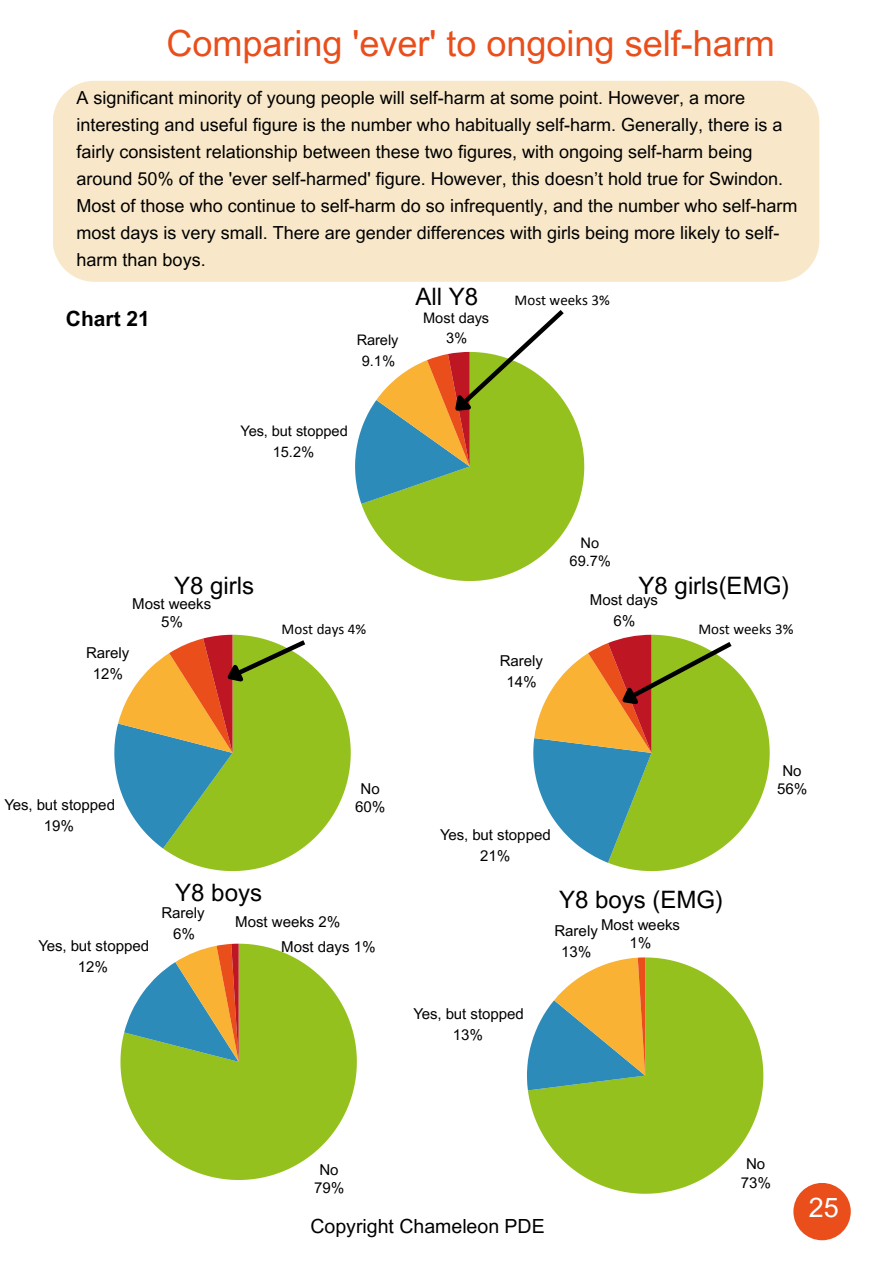
<style>
.page{position:relative;width:894px;height:1264px;background:#fff}
.page>*{position:absolute;margin:0;border:0;box-sizing:border-box;transform-origin:0 0}
.t1{font:36px "Arial MT Pro";color:#e94e1b}
.t2{font:27px "Arial MT Pro";color:#fff}
.t3{font:24px "Arial MT Pro";color:#000}
.t4{font:700 21px "Arial MT Pro";color:#000}
.t5{font:19.5px "Arial MT Pro";color:#000}
.t6{font:18px/27px "Arial MT Pro";color:#000}
.t7{font:15px/18.3px "Arial MT Pro";color:#000;text-align:center}
.t8{font:15px "Calibri";color:#000}
.t9{font:14.55px/20.4px "Arial MT Pro";color:#000;text-align:center}
</style>
<div class="page">
<svg style="left:361px;top:408px;width:223px;height:173px;fill:#95c11f"></svg>
<svg style="left:120px;top:943px;width:237px;height:236px;fill:#95c11f"></svg>
<svg style="left:124px;top:943px;width:114px;height:118px"></svg>
<div style="left:53px;top:81px;width:766px;height:201px;background:#f8e8c9"></div>
<div style="left:793px;top:1182px;width:57px;height:58px;background:#e94e1b;border-radius:50%"></div>
<svg style="left:527px;top:957px;width:236px;height:236px;fill:#95c11f"></svg>
<svg style="left:527px;top:957px;width:118px;height:133px"></svg>
<svg style="left:355px;top:310px;width:213px;height:194px"></svg>
<svg style="left:114px;top:634px;width:236px;height:237px"></svg>
<svg style="left:533px;top:634px;width:236px;height:237px"></svg>
<h1 class="t1" style="left:166px;top:30px;width:609px">Comparing 'ever' to ongoing self-harm</h1>
<p class="t6" style="left:76px;top:86px;width:722px">A significant minority of young people will self-harm at some point. However, a more interesting and useful figure is the number who habitually self-harm. Generally, there is a fairly consistent relationship between these two figures, with ongoing self-harm being around 50% of the 'ever self-harmed' figure. However, this doesn’t hold true for Swindon.<br>Most of those who continue to self-harm do so infrequently, and the number who self-harm most days is very small. There are gender differences with girls being more likely to self&shy;harm than boys.</p>
<p class="t4" style="left:66px;top:310px;width:85px">Chart 21</p>
<p class="t9" style="left:356px;top:332px;width:43px">Rarely<br>9.1%</p>
<h3 class="t3" style="left:415px;top:287px;width:64px">All Y8</h3>
<p class="t9" style="left:423px;top:309px;width:68px">Most days<br>3%</p>
<p class="t9" style="left:240px;top:422px;width:109px">Yes, but stopped<br>15.2%</p>
<p class="t8" style="left:514px;top:294px;width:97px">Most weeks 3%</p>
<p class="t9" style="left:569px;top:536px;width:43px;line-height:17.7px">No<br>69.7%</p>
<h3 class="t3" style="left:174px;top:576px;width:81px">Y8 girls</h3>
<p class="t7" style="left:132px;top:596px;width:80px">Most weeks<br>5%</p>
<p class="t7" style="left:86px;top:643px;width:45px;line-height:21px">Rarely<br>12%</p>
<h3 class="t3" style="left:638px;top:576px;width:152px">Y8 girls(EMG)</h3>
<p class="t7" style="left:589px;top:590px;width:70px;line-height:21.1px">Most days<br>6%</p>
<p class="t8" style="left:281px;top:622px;width:86px">Most days 4%</p>
<p class="t8" style="left:698px;top:622px;width:97px">Most weeks 3%</p>
<p class="t7" style="left:499px;top:651px;width:45px;line-height:21px">Rarely<br>14%</p>
<p class="t7" style="left:360px;top:781px;width:21px">No</p>
<p class="t7" style="left:777px;top:763px;width:32px">No<br>56%</p>
<p class="t7" style="left:4px;top:797px;width:112px">Yes, but stopped</p>
<p class="t7" style="left:355px;top:799px;width:32px">60%</p>
<p class="t7" style="left:44px;top:818px;width:32px">19%</p>
<p class="t7" style="left:440px;top:826px;width:112px;line-height:21.1px">Yes, but stopped<br>21%</p>
<p class="t7" style="left:38px;top:937px;width:112px;line-height:21.1px">Yes, but stopped<br>12%</p>
<h3 class="t3" style="left:175px;top:883px;width:88px">Y8 boys</h3>
<h3 class="t3" style="left:559px;top:890px;width:166px">Y8 boys (EMG)</h3>
<p class="t7" style="left:161px;top:904px;width:45px;line-height:21.1px">Rarely<br>6%</p>
<p class="t7" style="left:281px;top:911px;width:96px;line-height:25px;text-align:left;text-indent:-46px">Most weeks 2%<br>Most days 1%</p>
<p class="t7" style="left:554px;top:922px;width:45px;line-height:21px">Rarely<br>13%</p>
<p class="t7" style="left:601px;top:917px;width:80px">Most weeks<br>1%</p>
<p class="t7" style="left:413px;top:1005px;width:112px;line-height:21.1px">Yes, but stopped<br>13%</p>
<p class="t7" style="left:314px;top:1162px;width:32px">No<br>79%</p>
<p class="t5" style="left:310px;top:1218px;width:236px">Copyright Chameleon PDE</p>
<p class="t7" style="left:740px;top:1156px;width:32px">No<br>73%</p>
<h2 class="t2" style="left:808px;top:1196px;width:32px">25</h2>
</div>
